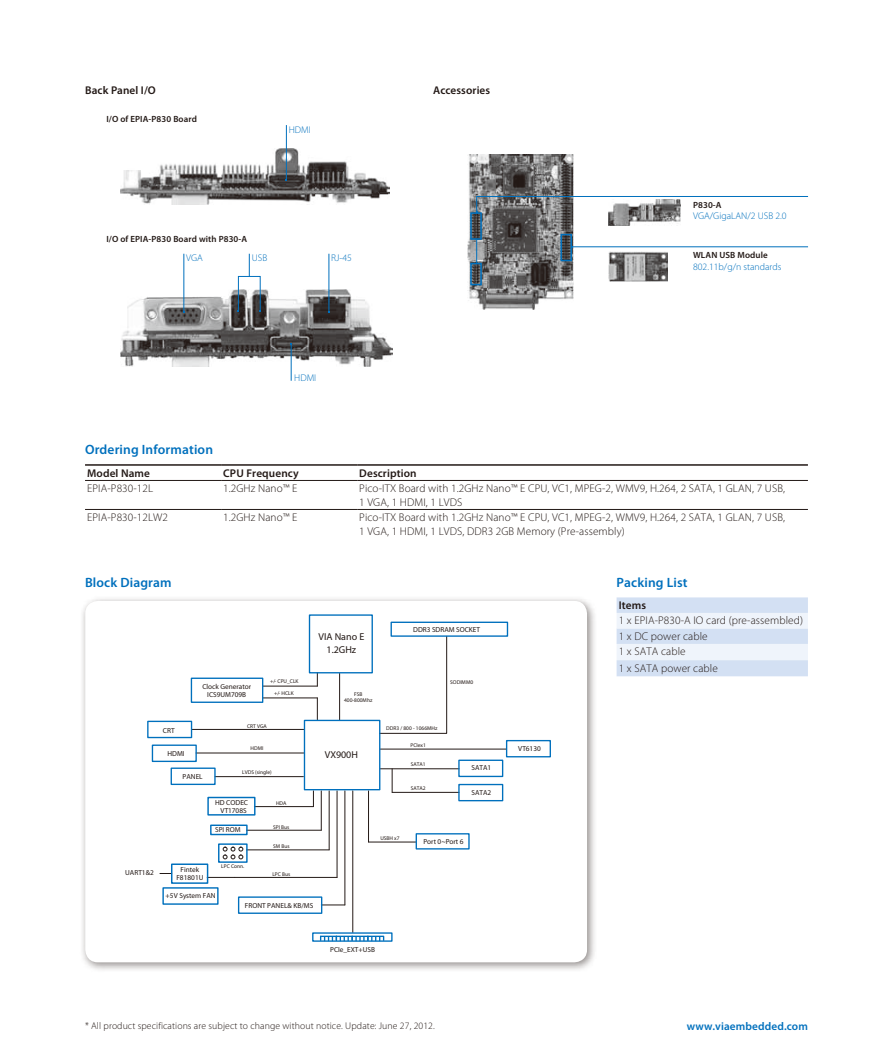
<style>
.page{position:relative;width:893px;height:1063px;background:#fff}
.page>*{position:absolute;margin:0;border:0;box-sizing:border-box;transform-origin:0 0}
.t1{font:600 13.5px "Myriad Pro";letter-spacing:.01em;color:#0070bd}
.t2{font:300 11.25px/15.8px "Myriad Pro";letter-spacing:.01em;color:#231916}
.t3{font:600 11.25px "Myriad Pro";letter-spacing:.01em;color:#231916}
.t4{font:600 11.25px "Myriad Pro";letter-spacing:.01em;color:#0070bd}
.t5{font:10.05px/12px "Myriad Pro";color:#231916;text-align:center}
.t6{font:300 9.75px "Myriad Pro";letter-spacing:.01em;color:#231916}
.t7{font:300 9.75px "Myriad Pro";color:#0070bd}
.t8{font:600 9px "Myriad Pro";letter-spacing:.01em;color:#231916}
.t9{font:7.35px/7.9px "Myriad Pro";color:#231916;text-align:center}
.t10{font:5.4px/6.6px "Myriad Pro";color:#231916;text-align:center}
</style>
<div class="page">
<div style="left:79px;top:595px;width:519px;height:378px;background:#231916;opacity:.5"></div>
<div style="left:85px;top:601px;width:502px;height:361px;background:#fff;border-radius:13px"></div>
<svg style="left:223px;top:847px;width:20px;height:12px"></svg>
<hr style="left:329px;top:791px;width:1px;height:59px;background:#231916">
<svg style="left:208px;top:877px;width:27px;height:1px"></svg>
<hr style="left:352px;top:791px;width:1px;height:141px;background:#231916">
<hr style="left:263px;top:686px;width:54px;height:1px;background:#231916">
<hr style="left:263px;top:698px;width:54px;height:1px;background:#231916">
<hr style="left:339px;top:673px;width:1px;height:47px;background:#231916">
<hr style="left:380px;top:749px;width:126px;height:1px;background:#231916">
<hr style="left:191px;top:729px;width:113px;height:1px;background:#231916">
<svg style="left:379px;top:637px;width:68px;height:97px"></svg>
<svg style="left:317px;top:698px;width:1px;height:22px"></svg>
<hr style="left:196px;top:753px;width:108px;height:1px;background:#231916">
<hr style="left:215px;top:776px;width:88px;height:1px;background:#231916">
<hr style="left:380px;top:768px;width:79px;height:1px;background:#231916">
<hr style="left:392px;top:792px;width:67px;height:1px;background:#231916">
<hr style="left:368px;top:791px;width:1px;height:51px;background:#231916">
<hr style="left:368px;top:842px;width:48px;height:1px;background:#231916">
<svg style="left:313px;top:791px;width:1px;height:16px"></svg>
<hr style="left:254px;top:806px;width:59px;height:1px;background:#231916">
<hr style="left:321px;top:791px;width:1px;height:39px;background:#231916">
<hr style="left:247px;top:850px;width:82px;height:1px;background:#231916">
<hr style="left:247px;top:830px;width:74px;height:1px;background:#231916">
<hr style="left:337px;top:791px;width:1px;height:86px;background:#231916">
<hr style="left:235px;top:877px;width:102px;height:1px;background:#231916">
<svg style="left:317px;top:673px;width:1px;height:13px"></svg>
<svg style="left:392px;top:769px;width:1px;height:23px"></svg>
<hr style="left:344px;top:791px;width:1px;height:114px;background:#231916">
<svg style="left:322px;top:905px;width:23px;height:1px"></svg>
<div style="left:312px;top:932px;width:81px;height:10px;border:1px solid #0070bd"></div>
<svg style="left:320px;top:936px;width:64px;height:5px"></svg>
<div style="left:171px;top:864px;width:37px;height:20px;border:1px solid #0070bd"></div>
<div style="left:191px;top:678px;width:72px;height:25px;border:1px solid #0070bd"></div>
<div style="left:207px;top:797px;width:48px;height:19px;border:1px solid #0070bd"></div>
<div style="left:238px;top:896px;width:84px;height:18px;border:1px solid #0070bd"></div>
<div style="left:210px;top:825px;width:38px;height:10px;border:1px solid #0070bd"></div>
<div style="left:218px;top:843px;width:30px;height:20px;border:1px solid #0070bd"></div>
<div style="left:458px;top:760px;width:45px;height:17px;border:1px solid #0070bd"></div>
<div style="left:458px;top:784px;width:45px;height:17px;border:1px solid #0070bd"></div>
<div style="left:390px;top:622px;width:118px;height:15px;border:1px solid #0070bd"></div>
<div style="left:506px;top:740px;width:45px;height:17px;border:1px solid #0070bd"></div>
<div style="left:162px;top:887px;width:57px;height:18px;border:1px solid #0070bd"></div>
<div style="left:147px;top:721px;width:45px;height:17px;border:1px solid #0070bd"></div>
<div style="left:152px;top:745px;width:45px;height:17px;border:1px solid #0070bd"></div>
<div style="left:171px;top:768px;width:45px;height:17px;border:1px solid #0070bd"></div>
<div style="left:416px;top:833px;width:54px;height:17px;border:1px solid #0070bd"></div>
<div style="left:309px;top:614px;width:64px;height:59px;border:1px solid #0070bd"></div>
<div style="left:304px;top:720px;width:76px;height:70px;border:1px solid #0070bd"></div>
<hr style="left:85px;top:480px;width:136px;height:1px;background:#231916">
<hr style="left:221px;top:480px;width:136px;height:1px;background:#231916">
<hr style="left:357px;top:480px;width:451px;height:1px;background:#231916">
<hr style="left:85px;top:509px;width:136px;height:1px;background:#231916">
<hr style="left:221px;top:509px;width:136px;height:1px;background:#231916">
<hr style="left:357px;top:509px;width:451px;height:1px;background:#231916">
<hr style="left:85px;top:464px;width:136px;height:2px;background:#231916">
<hr style="left:221px;top:464px;width:136px;height:2px;background:#231916">
<hr style="left:357px;top:464px;width:451px;height:2px;background:#231916">
<svg style="left:617px;top:597px;width:191px;height:79px"></svg>
<img style="left:468px;top:155px;width:106px;height:155px">
<img style="left:121px;top:289px;width:272px;height:77px">
<img style="left:121px;top:149px;width:269px;height:55px">
<hr style="left:329px;top:254px;width:1px;height:58px;background:#0070bd">
<hr style="left:184px;top:254px;width:1px;height:58px;background:#0070bd">
<svg style="left:249px;top:254px;width:1px;height:22px"></svg>
<hr style="left:286px;top:125px;width:1px;height:55px;background:#0070bd">
<div style="left:238px;top:276px;width:22px;height:35px;border:1px solid #0070bd"></div>
<hr style="left:291px;top:344px;width:1px;height:37px;background:#0070bd">
<svg style="left:469px;top:196px;width:339px;height:90px"></svg>
<p class="t3" style="left:85px;top:84px;width:72px">Back Panel I/O</p>
<p class="t3" style="left:433px;top:84px;width:58px">Accessories</p>
<p class="t8" style="left:106px;top:113px;width:92px">I/O of EPIA-P830 Board</p>
<p class="t8" style="left:106px;top:234px;width:142px">I/O of EPIA-P830 Board with P830-A</p>
<p class="t7" style="left:289px;top:124px;width:24px">HDMI</p>
<p class="t7" style="left:186px;top:253px;width:18px">VGA</p>
<p class="t7" style="left:252px;top:253px;width:17px">USB</p>
<p class="t7" style="left:331px;top:253px;width:22px">RJ-45</p>
<p class="t7" style="left:294px;top:372px;width:24px">HDMI</p>
<p class="t8" style="left:693px;top:199px;width:30px">P830-A</p>
<p class="t7" style="left:693px;top:210px;width:95px">VGA/GigaLAN/2 USB 2.0</p>
<p class="t8" style="left:693px;top:250px;width:76px">WLAN USB Module</p>
<p class="t7" style="left:693px;top:261px;width:90px">802.11b/g/n standards</p>
<p class="t1" style="left:85px;top:440px;width:130px">Ordering Information</p>
<p class="t3" style="left:87px;top:466px;width:64px">Model Name</p>
<p class="t3" style="left:223px;top:466px;width:77px">CPU Frequency</p>
<p class="t3" style="left:359px;top:466px;width:59px">Description</p>
<p class="t2" style="left:87px;top:481px;width:68px">EPIA-P830-12L</p>
<p class="t2" style="left:223px;top:481px;width:76px">1.2GHz Nano™ E</p>
<p class="t2" style="left:359px;top:482px;width:427px;line-height:13.5px">Pico-ITX Board with 1.2GHz Nano™ E CPU, VC1, MPEG-2, WMV9, H.264, 2 SATA, 1 GLAN, 7 USB,<br>1 VGA, 1 HDMI, 1 LVDS</p>
<p class="t2" style="left:87px;top:510px;width:82px">EPIA-P830-12LW2</p>
<p class="t2" style="left:223px;top:510px;width:76px">1.2GHz Nano™ E</p>
<p class="t2" style="left:359px;top:511px;width:427px;line-height:13.5px">Pico-ITX Board with 1.2GHz Nano™ E CPU, VC1, MPEG-2, WMV9, H.264, 2 SATA, 1 GLAN, 7 USB,<br>1 VGA, 1 HDMI, 1 LVDS, DDR3 2GB Memory (Pre-assembly)</p>
<p class="t1" style="left:85px;top:574px;width:88px">Block Diagram</p>
<p class="t1" style="left:617px;top:574px;width:73px">Packing List</p>
<p class="t3" style="left:619px;top:598px;width:29px">Items</p>
<p class="t2" style="left:619px;top:613px;width:186px">1 x EPIA-P830-A IO card (pre-assembled)<br>1 x DC power cable<br>1 x SATA cable<br>1 x SATA power cable</p>
<p class="t9" style="left:413px;top:626px;width:68px">DDR3 SDRAM SOCKET</p>
<p class="t5" style="left:318px;top:631px;width:47px">VIA Nano E<br>1.2GHz</p>
<p class="t9" style="left:202px;top:683px;width:50px">Clock Generator<br>ICS9UM709B</p>
<p class="t10" style="left:270px;top:678px;width:30px">+/- CPU_CLK</p>
<p class="t10" style="left:274px;top:690px;width:21px">+/- HCLK</p>
<p class="t9" style="left:125px;top:869px;width:30px">UART1&amp;2</p>
<p class="t9" style="left:163px;top:726px;width:13px">CRT</p>
<p class="t9" style="left:168px;top:749px;width:19px">HDMI</p>
<p class="t9" style="left:183px;top:772px;width:22px">PANEL</p>
<p class="t9" style="left:176px;top:865px;width:29px">Fintek<br>F81801U</p>
<p class="t10" style="left:247px;top:723px;width:21px">CRT VGA</p>
<p class="t10" style="left:251px;top:745px;width:14px">HDMI</p>
<p class="t10" style="left:242px;top:769px;width:31px">LVDS (single)</p>
<p class="t9" style="left:215px;top:798px;width:35px">HD CODEC<br>VT1708S</p>
<p class="t9" style="left:215px;top:826px;width:27px">SPI ROM</p>
<p class="t10" style="left:221px;top:863px;width:25px">LPC Conn.</p>
<p class="t10" style="left:276px;top:800px;width:12px">HDA</p>
<p class="t10" style="left:273px;top:824px;width:18px">SPI Bus</p>
<p class="t10" style="left:273px;top:843px;width:18px">SM Bus</p>
<p class="t10" style="left:272px;top:871px;width:19px">LPC Bus</p>
<p class="t9" style="left:166px;top:892px;width:51px">+5V System FAN</p>
<p class="t9" style="left:245px;top:901px;width:70px">FRONT PANEL&amp; KB/MS</p>
<p class="t10" style="left:344px;top:691px;width:30px">FSB<br>400-800Mhz</p>
<p class="t5" style="left:325px;top:748px;width:35px">VX900H</p>
<p class="t10" style="left:450px;top:679px;width:24px">SODIMM0</p>
<p class="t10" style="left:386px;top:725px;width:53px">DDR3 / 800 - 1066MHz</p>
<p class="t10" style="left:410px;top:742px;width:17px">PCIex1</p>
<p class="t10" style="left:411px;top:761px;width:16px">SATA1</p>
<p class="t10" style="left:411px;top:784px;width:16px">SATA2</p>
<p class="t9" style="left:471px;top:764px;width:21px">SATA1</p>
<p class="t9" style="left:471px;top:789px;width:21px">SATA2</p>
<p class="t10" style="left:380px;top:834px;width:21px">USBH x7</p>
<p class="t9" style="left:423px;top:837px;width:42px">Port 0~Port 6</p>
<p class="t9" style="left:330px;top:945px;width:47px">PCIe_EXT+USB</p>
<p class="t9" style="left:518px;top:745px;width:24px">VT6130</p>
<p class="t6" style="left:85px;top:1020px;width:351px">* All product specifications are subject to change without notice. Update: June 27, 2012.</p>
<p class="t4" style="left:687px;top:1019px;width:123px">www.viaembedded.com</p>
</div>
